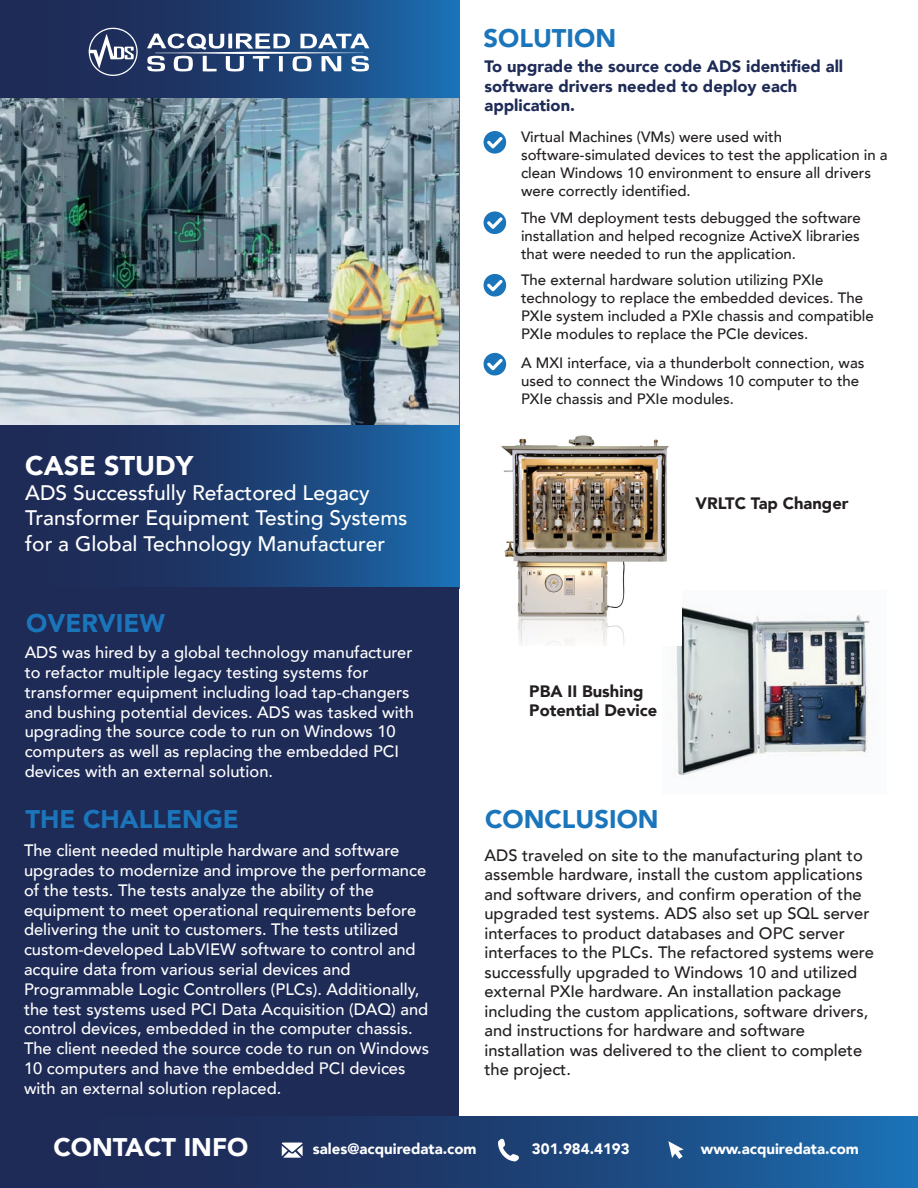
<style>
.page{position:relative;width:918px;height:1188px;background:#fff}
.page>*{position:absolute;margin:0;border:0;box-sizing:border-box;transform-origin:0 0}
.t1{font:900 27px "Avenir";color:#fff}
.t2{font:900 25.5px "Avenir";color:#1b75bb}
.t3{font:900 25.5px "Avenir";color:#fff}
.t4{font:500 21px/25.2px "Avenir";color:#fff}
.t5{font:500 16.5px/19.8px "Avenir";color:#fff}
.t6{font:500 16.5px/19.5px "Avenir";color:#231f20}
.t7{font:900 16.5px/19.5px "Avenir";color:#1e2b57}
.t8{font:900 16.5px/19.5px "Avenir";color:#231f20}
.t9{font:500 15px/18px "Avenir";color:#231f20}
.t10{font:900 15px "Avenir";color:#fff}
</style>
<div class="page">
<svg style="left:0;top:0;width:459px;height:588px;background:#1e4174"></svg>
<div style="left:0;top:588px;width:459px;height:532px;background:#1e2b57"></div>
<svg style="left:0;top:1116px;width:918px;height:72px;background:#1d4175"></svg>
<svg style="left:668px;top:1141px;width:16px;height:18px"></svg>
<svg style="left:498px;top:1138px;width:21px;height:23px"></svg>
<svg style="left:282px;top:1143px;width:21px;height:15px"></svg>
<svg style="left:484px;top:131px;width:22px;height:23px"></svg>
<svg style="left:484px;top:211px;width:22px;height:23px"></svg>
<svg style="left:484px;top:274px;width:22px;height:23px"></svg>
<svg style="left:484px;top:353px;width:22px;height:22px"></svg>
<img style="left:675px;top:606px;width:195px;height:171px">
<img style="left:501px;top:435px;width:181px;height:210px">
<svg style="left:147px;top:33px;width:222px;height:39px"></svg>
<svg style="left:89px;top:26px;width:51px;height:50px;background:#505c7f"></svg>
<img style="left:0;top:99px;width:459px;height:325px">
<h2 class="t2" style="left:484px;top:16px;width:134px">SOLUTION</h2>
<p class="t7" style="left:485px;top:56px;width:360px">To upgrade the source code ADS identified all software drivers needed to deploy each application.</p>
<h1 class="t1" style="left:25px;top:443px;width:169px">CASE STUDY</h1>
<p class="t4" style="left:25px;top:479px;width:384px">ADS Successfully Refactored Legacy<br>Transformer Equipment Testing Systems for a Global Technology Manufacturer</p>
<h2 class="t2" style="left:26px;top:601px;width:140px">OVERVIEW</h2>
<p class="t5" style="left:25px;top:642px;width:391px">ADS was hired by a global technology manufacturer to refactor multiple legacy testing systems for transformer equipment including load tap-changers and bushing potential devices. ADS was tasked with upgrading the source code to run on Windows 10 computers as well as replacing the embedded PCI devices with an external solution.</p>
<h2 class="t2" style="left:25px;top:798px;width:215px">THE CHALLENGE</h2>
<p class="t5" style="left:24px;top:840px;width:407px">The client needed multiple hardware and software upgrades to modernize and improve the performance of the tests. The tests analyze the ability of the equipment to meet operational requirements before delivering the unit to customers. The tests utilized custom-developed LabVIEW software to control and acquire data from various serial devices and Programmable Logic Controllers (PLCs). Additionally, the test systems used PCI Data Acquisition (DAQ) and control devices, embedded in the computer chassis.<br>The client needed the source code to run on Windows 10 computers and have the embedded PCI devices with an external solution replaced.</p>
<p class="t9" style="left:521px;top:127px;width:368px">Virtual Machines (VMs) were used with software-simulated devices to test the application in a clean Windows 10 environment to ensure all drivers were correctly identified.</p>
<p class="t9" style="left:521px;top:208px;width:341px;text-align:justify">The VM deployment tests debugged the software installation and helped recognize ActiveX libraries that were needed to run the application.</p>
<p class="t9" style="left:521px;top:270px;width:354px">The external hardware solution utilizing PXIe technology to replace the embedded devices. The PXIe system included a PXIe chassis and compatible PXIe modules to replace the PCIe devices.</p>
<p class="t9" style="left:521px;top:353px;width:345px">A MXI interface, via a thunderbolt connection, was used to connect the Windows 10 computer to the<br>PXIe chassis and PXIe modules.</p>
<p class="t8" style="left:696px;top:493px;width:154px">VRLTC Tap Changer</p>
<p class="t8" style="left:529px;top:681px;width:130px">PBA II Bushing<br>Potential Device</p>
<h2 class="t2" style="left:485px;top:798px;width:175px">CONCLUSION</h2>
<p class="t6" style="left:484px;top:844px;width:391px">ADS traveled on site to the manufacturing plant to assemble hardware, install the custom applications and software drivers, and confirm operation of the upgraded test systems. ADS also set up SQL server interfaces to product databases and OPC server interfaces to the PLCs. The refactored systems were successfully upgraded to Windows 10 and utilized external PXIe hardware. An installation package including the custom applications, software drivers, and instructions for hardware and software installation was delivered to the client to complete the project.</p>
<h2 class="t3" style="left:53px;top:1126px;width:196px">CONTACT INFO</h2>
<p class="t10" style="left:313px;top:1135px;width:165px">sales@acquiredata.com</p>
<p class="t10" style="left:532px;top:1135px;width:99px">301.984.4193</p>
<p class="t10" style="left:701px;top:1135px;width:160px">www.acquiredata.com</p>
</div>
